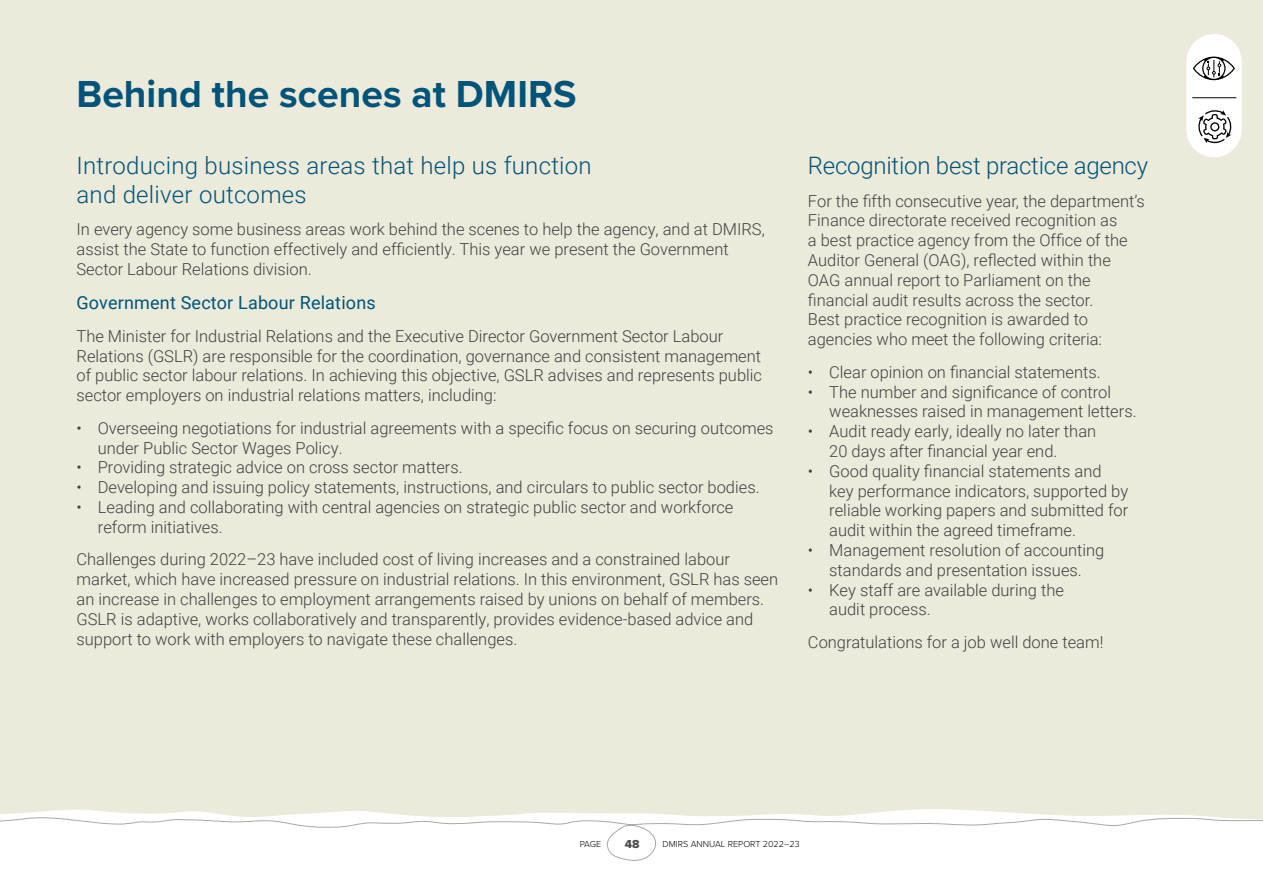
<style>
.page{position:relative;width:1263px;height:893px;background:#fff}
.page>*{position:absolute;margin:0;border:0;box-sizing:border-box;transform-origin:0 0}
.H1_Dk_Blue{font:700 39px "Proxima Nova";color:#00547a}
.H2_Dk_Blue{font:300 24px/28.8px "Roboto";letter-spacing:.01em;color:#00547a}
.H2_Dk_Blue-2{font:300 24px "Roboto";letter-spacing:-.01em;color:#00547a}
.H3_Dk_Blue{font:18px "Roboto";letter-spacing:.01em;color:#00547a}
.Body_Text_11pt{font:300 16.5px/19.8px "Roboto";color:#414042}
.t1{font:12px "Proxima Nova Extrabld";color:#4d4d4f}
.t2{font:300 9px "Proxima Nova";color:#000}
</style>
<div class="page">
<div style="left:0;top:0;width:1263px;height:814px;background:#eceada"></div>
<svg style="left:0;top:814px;width:1263px;height:47px"></svg>
<div style="left:1186px;top:34px;width:56px;height:123px;background:#fff;border-radius:28px"></div>
<svg style="left:1193px;top:56px;width:42px;height:25px"></svg>
<svg style="left:1194px;top:110px;width:42px;height:43px"></svg>
<hr style="left:1192px;top:97px;width:44px;height:1px;background:#000">
<p class="H1_Dk_Blue" style="left:77px;top:65px;width:501px">Behind the scenes at DMIRS</p>
<p class="H2_Dk_Blue" style="left:77px;top:150px;width:517px">Introducing business areas that help us function and deliver outcomes</p>
<p class="Body_Text_11pt" style="left:77px;top:219px;width:690px">In every agency some business areas work behind the scenes to help the agency, and at DMIRS, assist the State to function effectively and efficiently. This year we present the Government<br>Sector Labour Relations division.</p>
<p class="H3_Dk_Blue" style="left:77px;top:290px;width:301px">Government Sector Labour Relations</p>
<p class="Body_Text_11pt" style="left:77px;top:325px;width:687px">The Minister for Industrial Relations and the Executive Director Government Sector Labour Relations (GSLR) are responsible for the coordination, governance and consistent management of public sector labour relations. In achieving this objective, GSLR advises and represents public sector employers on industrial relations matters, including:</p>
<p class="Body_Text_11pt" style="left:98px;top:417px;width:677px;text-indent:-21px">• Overseeing negotiations for industrial agreements with a specific focus on securing outcomes under Public Sector Wages Policy.</p>
<p class="Body_Text_11pt" style="left:77px;top:457px;width:388px">• Providing strategic advice on cross sector matters.</p>
<p class="Body_Text_11pt" style="left:77px;top:477px;width:685px">• Developing and issuing policy statements, instructions, and circulars to public sector bodies.</p>
<p class="Body_Text_11pt" style="left:98px;top:497px;width:637px;text-indent:-21px">• Leading and collaborating with central agencies on strategic public sector and workforce reform initiatives.</p>
<p class="Body_Text_11pt" style="left:77px;top:549px;width:703px">Challenges during 2022–23 have included cost of living increases and a constrained labour market, which have increased pressure on industrial relations. In this environment, GSLR has seen an increase in challenges to employment arrangements raised by unions on behalf of members.<br>GSLR is adaptive, works collaboratively and transparently, provides evidence-based advice and support to work with employers to navigate these challenges.</p>
<p class="H2_Dk_Blue-2" style="left:808px;top:149px;width:342px">Recognition best practice agency</p>
<p class="Body_Text_11pt" style="left:808px;top:190px;width:338px">For the fifth consecutive year, the department’s Finance directorate received recognition as<br>a best practice agency from the Office of the Auditor General (OAG), reflected within the OAG annual report to Parliament on the financial audit results across the sector.<br>Best practice recognition is awarded to agencies who meet the following criteria:</p>
<p class="Body_Text_11pt" style="left:808px;top:361px;width:294px">• Clear opinion on financial statements.</p>
<p class="Body_Text_11pt" style="left:829px;top:381px;width:309px;text-indent:-21px">• The number and significance of control weaknesses raised in management letters.</p>
<p class="Body_Text_11pt" style="left:829px;top:421px;width:268px;text-indent:-21px">• Audit ready early, ideally no later than<br>20 days after financial year end.</p>
<p class="Body_Text_11pt" style="left:829px;top:460px;width:300px;text-indent:-21px">• Good quality financial statements and key performance indicators, supported by reliable working papers and submitted for audit within the agreed timeframe.</p>
<p class="Body_Text_11pt" style="left:808px;top:540px;width:298px;text-align:center">• Management resolution of accounting standards and presentation issues.</p>
<p class="Body_Text_11pt" style="left:829px;top:579px;width:236px;text-indent:-21px">• Key staff are available during the audit process.</p>
<p class="Body_Text_11pt" style="left:808px;top:631px;width:297px">Congratulations for a job well done team!</p>
<p class="t2" style="left:580px;top:837px;width:23px">PAGE</p>
<p class="t1" style="left:625px;top:835px;width:16px">48</p>
<p class="t2" style="left:662px;top:837px;width:139px">DMIRS ANNUAL REPORT 2022–23</p>
</div>
